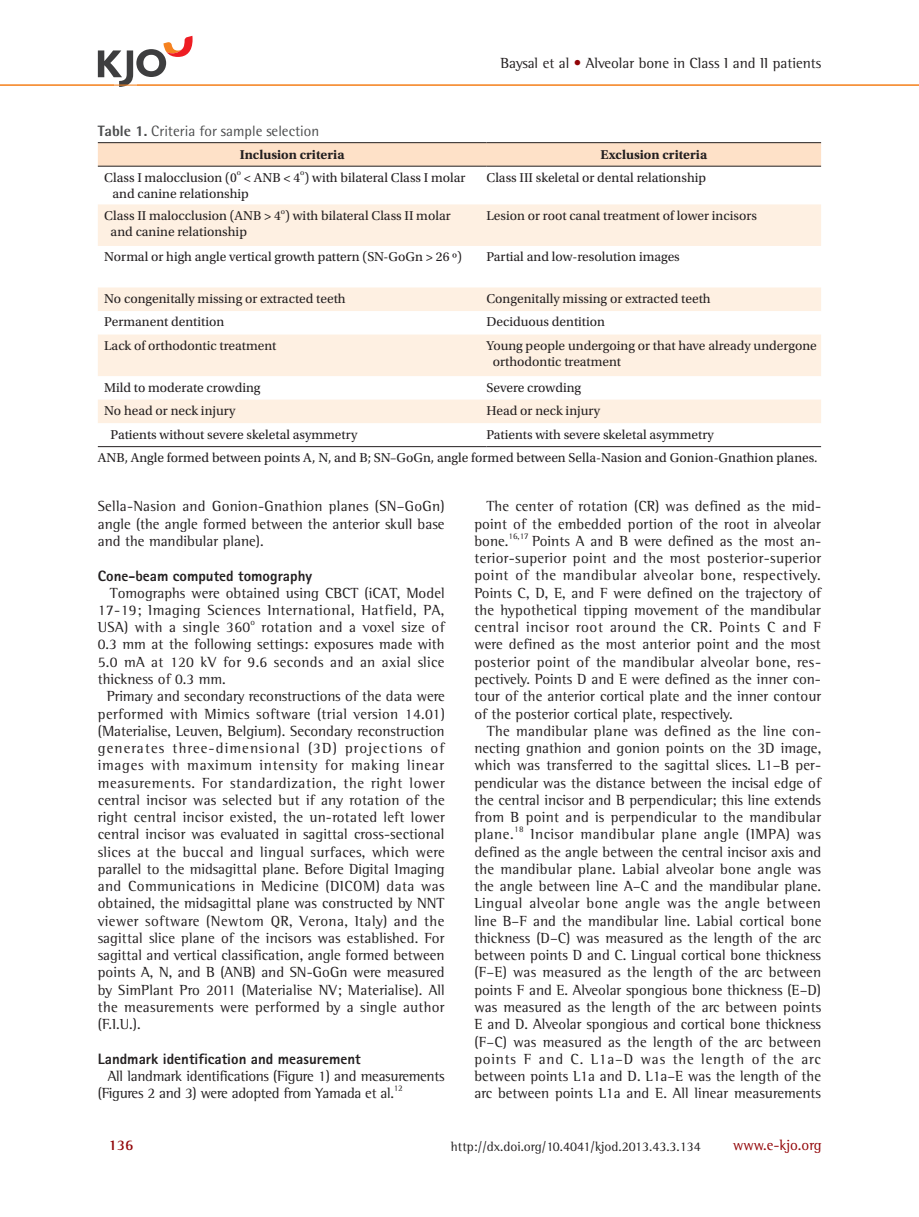
<style>
.page{position:relative;width:919px;height:1217px;background:#fff}
.page>*{position:absolute;margin:0;border:0;box-sizing:border-box;transform-origin:0 0}
.본문{font:15px/17.2px "Rotis Semi Serif Std";letter-spacing:.005em;color:#231f20;text-align:justify}
.본문-2{font:15px/17.2px "Rotis Semi Serif Std";letter-spacing:-.02em;color:#231f20}
._1{font:800 15px "Rotis Sans Serif Std";color:#231f20}
.머리말{font:15px "Rotis Semi Serif Std";color:#231f20}
.표제목{font:15px "Rotis Semi Sans Std";color:#4b4c4d}
.t1{font:15px "Rotis Semi Serif Std";color:#920407}
.t2{font:700 15px "Rotis Semi Serif Std";color:#920407}
.표내용{font:13.5px/16.2px "Utopia Std";color:#231f20}
.t3{font:13.5px "Rotis Semi Serif Std";color:#231f20}
.표첫줄{font:700 13.5px "Utopia Std";color:#231f20}
.본문-3{font:8.7px "Rotis Semi Serif Std";color:#231f20}
.표내용-2{font:7.8px "Utopia Std";color:#231f20}
.s1{color:#920407}
.s2{font-weight:800}
</style>
<div class="page">
<svg style="left:98px;top:36px;width:94px;height:51px"></svg>
<hr style="left:0;top:85px;width:918px;height:1px;background:#f58220">
<svg style="left:98px;top:143px;width:723px;height:23px;background:#f9dcc4"></svg>
<svg style="left:98px;top:204px;width:723px;height:219px;fill:#fef0e2"></svg>
<hr style="left:98px;top:142px;width:388px;height:1px;background:#231f20">
<hr style="left:486px;top:142px;width:335px;height:1px;background:#231f20">
<hr style="left:98px;top:166px;width:388px;height:1px;background:#231f20">
<hr style="left:486px;top:166px;width:335px;height:1px;background:#231f20">
<hr style="left:98px;top:446px;width:388px;height:1px;background:#231f20">
<hr style="left:486px;top:446px;width:335px;height:1px;background:#231f20">
<p class="머리말" style="left:500px;top:54px;width:322px">Baysal et al <span class="s1">•</span> Alveolar bone in Class I and II patients</p>
<p class="표제목" style="left:98px;top:122px;width:223px"><span class="s2">Table 1.</span> Criteria for sample selection</p>
<p class="표첫줄" style="left:240px;top:147px;width:106px">Inclusion criteria</p>
<p class="표첫줄" style="left:600px;top:147px;width:108px">Exclusion criteria</p>
<p class="표내용" style="left:104px;top:169px;width:134px">Class I malocclusion (0</p>
<p class="표내용-2" style="left:237px;top:168px;width:6px">o</p>
<p class="표내용" style="left:244px;top:169px;width:223px">&lt; ANB &lt; 4 ) with bilateral Class I molar</p>
<p class="표내용-2" style="left:300px;top:168px;width:6px">o</p>
<p class="표내용" style="left:486px;top:169px;width:221px">Class III skeletal or dental relationship</p>
<p class="표내용" style="left:113px;top:185px;width:138px">and canine relationship</p>
<p class="표내용" style="left:104px;top:207px;width:348px">Class II malocclusion (ANB &gt; 4 ) with bilateral Class II molar</p>
<p class="표내용-2" style="left:281px;top:207px;width:6px">o</p>
<p class="표내용" style="left:111px;top:224px;width:138px">and canine relationship</p>
<p class="표내용" style="left:486px;top:207px;width:272px">Lesion or root canal treatment of lower incisors</p>
<p class="표내용" style="left:104px;top:249px;width:359px">Normal or high angle vertical growth pattern (SN-GoGn &gt; 26 º)</p>
<p class="표내용" style="left:486px;top:249px;width:195px">Partial and low-resolution images</p>
<p class="표내용" style="left:104px;top:291px;width:243px">No congenitally missing or extracted teeth</p>
<p class="표내용" style="left:486px;top:291px;width:226px">Congenitally missing or extracted teeth</p>
<p class="표내용" style="left:104px;top:314px;width:121px">Permanent dentition</p>
<p class="표내용" style="left:486px;top:314px;width:120px">Deciduous dentition</p>
<p class="표내용" style="left:104px;top:338px;width:174px">Lack of orthodontic treatment</p>
<p class="표내용" style="left:493px;top:338px;width:325px;text-indent:-6px">Young people undergoing or that have already undergone orthodontic treatment</p>
<p class="표내용" style="left:104px;top:379px;width:158px">Mild to moderate crowding</p>
<p class="표내용" style="left:486px;top:379px;width:96px">Severe crowding</p>
<p class="표내용" style="left:104px;top:403px;width:133px">No head or neck injury</p>
<p class="표내용" style="left:486px;top:403px;width:115px">Head or neck injury</p>
<p class="표내용" style="left:111px;top:426px;width:248px">Patients without severe skeletal asymmetry</p>
<p class="표내용" style="left:486px;top:426px;width:229px">Patients with severe skeletal asymmetry</p>
<p class="표내용" style="left:98px;top:450px;width:721px">ANB, Angle formed between points A, N, and B; SN–GoGn, angle formed between Sella-Nasion and Gonion-Gnathion planes.</p>
<p class="본문" style="left:98px;top:497px;width:348px">Sella-Nasion and Gonion-Gnathion planes (SN–GoGn) angle (the angle formed between the anterior skull base and the mandibular plane).</p>
<p class="_1" style="left:98px;top:565px;width:216px">Cone-beam computed tomography</p>
<p class="본문" style="left:98px;top:584px;width:348px;text-indent:12px">Tomographs were obtained using CBCT (iCAT, Model 17-19; Imaging Sciences International, Hatfield, PA, USA) with a single 360</p>
<p class="본문-3" style="left:250px;top:617px;width:6px">o</p>
<p class="본문" style="left:98px;top:618px;width:348px;text-indent:164px">rotation and a voxel size of 0.3 mm at the following settings: exposures made with 5.0 mA at 120 kV for 9.6 seconds and an axial slice thickness of 0.3 mm.</p>
<p class="본문" style="left:98px;top:687px;width:348px;text-indent:9px">Primary and secondary reconstructions of the data were performed with Mimics software (trial version 14.01) (Materialise, Leuven, Belgium). Secondary reconstruction generates three-dimensional (3D) projections of images with maximum intensity for making linear measurements. For standardization, the right lower central incisor was selected but if any rotation of the right central incisor existed, the un-rotated left lower central incisor was evaluated in sagittal cross-sectional slices at the buccal and lingual surfaces, which were parallel to the midsagittal plane. Before Digital Imaging and Communications in Medicine (DICOM) data was obtained, the midsagittal plane was constructed by NNT viewer software (Newtom QR, Verona, Italy) and the sagittal slice plane of the incisors was established. For sagittal and vertical classification, angle formed between points A, N, and B (ANB) and SN-GoGn were measured by SimPlant Pro 2011 (Materialise NV; Materialise). All the measurements were performed by a single author (F.I.U.).</p>
<p class="_1" style="left:98px;top:1048px;width:264px">Landmark identification and measurement</p>
<p class="본문-2" style="left:98px;top:1067px;width:348px;text-indent:10px">All landmark identifications (Figure 1) and measurements (Figures 2 and 3) were adopted from Yamada et al.</p>
<p class="본문-3" style="left:394px;top:1082px;width:10px">12</p>
<p class="본문" style="left:474px;top:497px;width:348px;text-indent:12px">The center of rotation (CR) was defined as the mid&shy;point of the embedded portion of the root in alveolar bone.</p>
<p class="본문-3" style="left:508px;top:530px;width:22px">16,17</p>
<p class="본문" style="left:474px;top:532px;width:348px;text-align:left;text-indent:58px">Points A and B were defined as the most an&shy;terior-superior point and the most posterior-superior point of the mandibular alveolar bone, respectively.<br>Points C, D, E, and F were defined on the trajectory of the hypothetical tipping movement of the mandibular central incisor root around the CR. Points C and F were defined as the most anterior point and the most posterior point of the mandibular alveolar bone, res&shy;pectively. Points D and E were defined as the inner con&shy;tour of the anterior cortical plate and the inner contour of the posterior cortical plate, respectively.</p>
<p class="본문" style="left:474px;top:722px;width:348px;text-align:left;text-indent:12px">The mandibular plane was defined as the line con&shy;necting gnathion and gonion points on the 3D image, which was transferred to the sagittal slices. L1–B per&shy;pendicular was the distance between the incisal edge of the central incisor and B perpendicular; this line extends from B point and is perpendicular to the mandibular plane.</p>
<p class="본문-3" style="left:514px;top:824px;width:11px">18</p>
<p class="본문" style="left:474px;top:825px;width:348px;text-indent:56px">Incisor mandibular plane angle (IMPA) was defined as the angle between the central incisor axis and the mandibular plane. Labial alveolar bone angle was the angle between line A–C and the mandibular plane.<br>Lingual alveolar bone angle was the angle between line B–F and the mandibular line. Labial cortical bone thickness (D–C) was measured as the length of the arc between points D and C. Lingual cortical bone thickness (F–E) was measured as the length of the arc between points F and E. Alveolar spongious bone thickness (E–D) was measured as the length of the arc between points E and D. Alveolar spongious and cortical bone thickness (F–C) was measured as the length of the arc between points F and C. L1a–D was the length of the arc between points L1a and D. L1a–E was the length of the arc between points L1a and E. All linear measurements</p>
<p class="t2" style="left:108px;top:1135px;width:27px">136</p>
<p class="t3" style="left:451px;top:1138px;width:251px">http://dx.doi.org/10.4041/kjod.2013.43.3.134</p>
<p class="t1" style="left:733px;top:1135px;width:90px">www.e-kjo.org</p>
</div>
